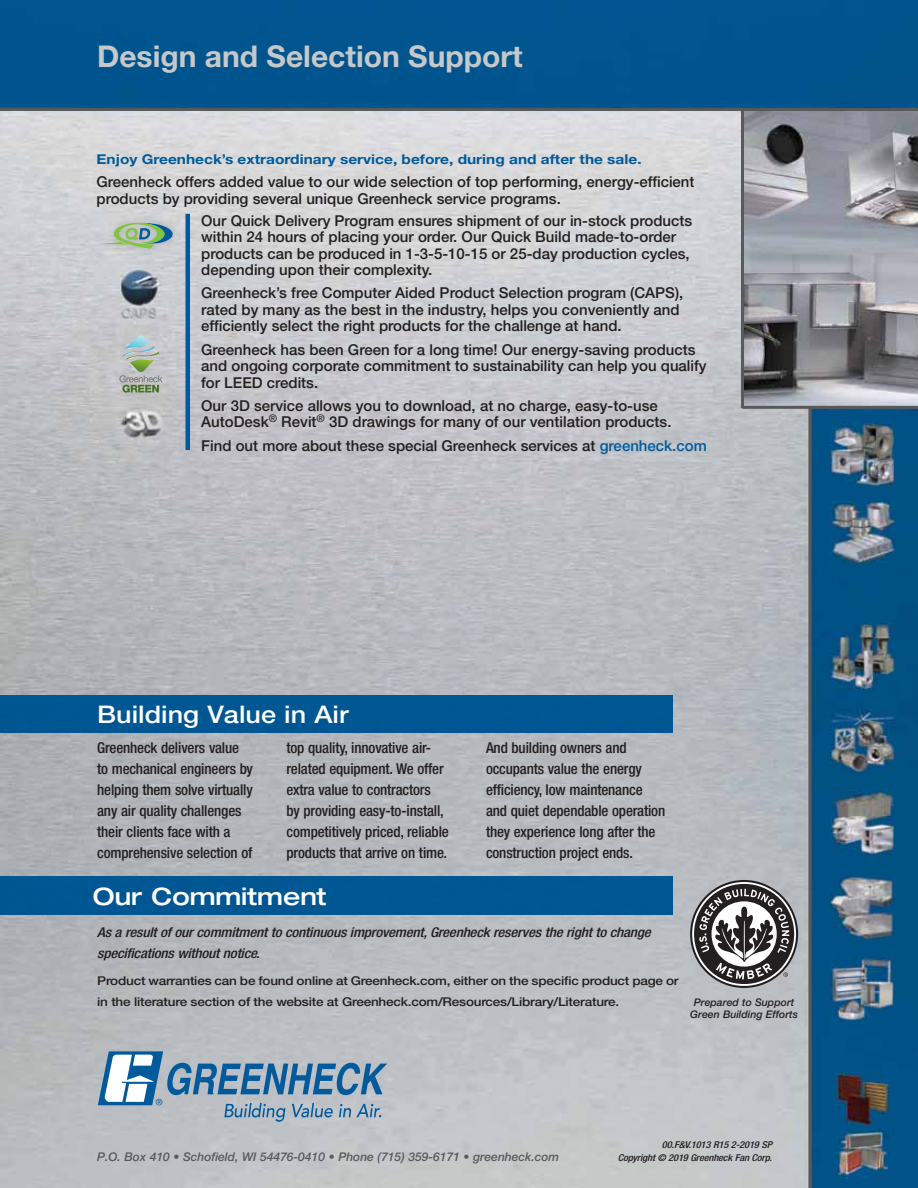
<style>
.page{position:relative;width:918px;height:1188px;background:#fff}
.page>*{position:absolute;margin:0;border:0;box-sizing:border-box;transform-origin:0 0}
.t1{font:700 30px "Helvetica Neue LT Std";color:#c6c8ca}
.t2{font:500 24.3px "Helvetica Neue LT Std";color:#fff;scale:1.11 1}
.t3{font:500 expanded 24px "Helvetica Neue LT Std";color:#fff}
.t4{font:500 15px/16.5px "Helvetica Neue LT Std";color:#231f20}
.t5{font:500 condensed 15px/21px "Helvetica Neue LT Std";letter-spacing:-.01em;color:#231f20}
.t6{font:italic 500 condensed 13.5px/21px "Helvetica Neue LT Std";letter-spacing:-.015em;color:#231f20;scale:1.11 1}
.t7{font:700 13.5px "Helvetica Neue LT Std";color:#005a9c;scale:1.14 1}
.t8{font:500 12.15px/21px "Helvetica Neue LT Std";letter-spacing:-.015em;color:#231f20;scale:1.11 1}
.t9{font:italic 500 12px "Helvetica Neue LT Std";color:#58595b}
.t10{font:italic 500 10.5px/12.6px "Helvetica Neue LT Std";color:#231f20;text-align:center}
.t11{font:italic 500 condensed 9.45px/13.5px "Helvetica Neue LT Std";letter-spacing:-.015em;color:#231f20;text-align:right;scale:1.11 1}
.s1{color:#005a9c}
</style>
<div class="page">
<img style="left:0;top:0;width:918px;height:1188px">
<div style="left:0;top:695px;width:673px;height:38px;background:#005793"></div>
<svg style="left:98px;top:1051px;width:289px;height:71px;background:#8fa9be"></svg>
<hr style="left:808px;top:407px;width:3px;height:781px;background:#58595b">
<div style="left:0;top:877px;width:673px;height:37px;background:#005793"></div>
<svg style="left:690px;top:880px;width:108px;height:108px"></svg>
<img style="left:831px;top:423px;width:63px;height:63px">
<img style="left:830px;top:709px;width:65px;height:63px">
<img style="left:831px;top:791px;width:63px;height:63px">
<img style="left:830px;top:876px;width:65px;height:63px">
<img style="left:830px;top:956px;width:65px;height:68px">
<img style="left:836px;top:1073px;width:53px;height:52px">
<img style="left:837px;top:1130px;width:51px;height:48px">
<img style="left:830px;top:624px;width:65px;height:65px">
<img style="left:831px;top:502px;width:63px;height:63px">
<img style="left:744px;top:111px;width:174px;height:295px">
<img style="left:92px;top:215px;width:88px;height:41px">
<svg style="left:97px;top:223px;width:76px;height:26px;background:#9eb9a4"></svg>
<img style="left:116px;top:409px;width:49px;height:35px">
<img style="left:121px;top:268px;width:40px;height:51px">
<svg style="left:120px;top:335px;width:42px;height:58px;background:#abb9ad"></svg>
<div style="left:185px;top:214px;width:5px;height:236px;background:#005a9c"></div>
<hr style="left:0;top:108px;width:918px;height:3px;background:#58595b">
<hr style="left:741px;top:109px;width:3px;height:299px;background:#58595b">
<hr style="left:743px;top:406px;width:175px;height:3px;background:#58595b">
<h1 class="t1" style="left:97px;top:46px;width:427px">Design and Selection Support</h1>
<p class="t7" style="left:97px;top:154px;width:480px">Enjoy Greenheck’s extraordinary service, before, during and after the sale.</p>
<p class="t4" style="left:97px;top:175px;width:600px">Greenheck offers added value to our wide selection of top performing, energy-efficient products by providing several unique Greenheck service programs.</p>
<p class="t4" style="left:201px;top:213px;width:493px">Our Quick Delivery Program ensures shipment of our in-stock products within 24 hours of placing your order. Our Quick Build made-to-order products can be produced in 1-3-5-10-15 or 25-day production cycles, depending upon their complexity.</p>
<p class="t4" style="left:201px;top:286px;width:484px">Greenheck’s free Computer Aided Product Selection program (CAPS), rated by many as the best in the industry, helps you conveniently and efficiently select the right products for the challenge at hand.</p>
<p class="t4" style="left:201px;top:342px;width:507px">Greenheck has been Green for a long time! Our energy-saving products and ongoing corporate commitment to sustainability can help you qualify for LEED credits.</p>
<p class="t4" style="left:201px;top:399px;width:472px">Our 3D service allows you to download, at no charge, easy-to-use<br>AutoDesk<sup>®</sup> Revit<sup>®</sup> 3D drawings for many of our ventilation products.</p>
<p class="t4" style="left:201px;top:438px;width:507px">Find out more about these special Greenheck services at <span class="s1">greenheck.com</span></p>
<h2 class="t2" style="left:97px;top:706px;width:228px">Building Value in Air</h2>
<p class="t5" style="left:97px;top:739px;width:157px">Greenheck delivers value to mechanical engineers by helping them solve virtually any air quality challenges their clients face with a comprehensive selection of</p>
<p class="t5" style="left:287px;top:739px;width:164px">top quality, innovative air&shy;related equipment. We offer extra value to contractors<br>by providing easy-to-install, competitively priced, reliable products that arrive on time.</p>
<p class="t5" style="left:486px;top:739px;width:181px">And building owners and occupants value the energy efficiency, low maintenance and quiet dependable operation they experience long after the construction project ends.</p>
<h3 class="t3" style="left:93px;top:883px;width:235px">Our Commitment</h3>
<p class="t6" style="left:97px;top:922px;width:500px">As a result of our commitment to continuous improvement, Greenheck reserves the right to change specifications without notice.</p>
<p class="t8" style="left:97px;top:971px;width:525px">Product warranties can be found online at Greenheck.com, either on the specific product page or in the literature section of the website at Greenheck.com/Resources/Library/Literature.</p>
<p class="t10" style="left:690px;top:997px;width:109px">Prepared to Support<br>Green Building Efforts</p>
<p class="t9" style="left:97px;top:1152px;width:464px">P.O. Box 410 • Schofield, WI 54476-0410 • Phone (715) 359-6171 • greenheck.com</p>
<p class="t11" style="left:618px;top:1137px;width:140px">00.F&amp;V.1013 R15 2-2019 SP<br>Copyright © 2019 Greenheck Fan Corp.</p>
</div>
